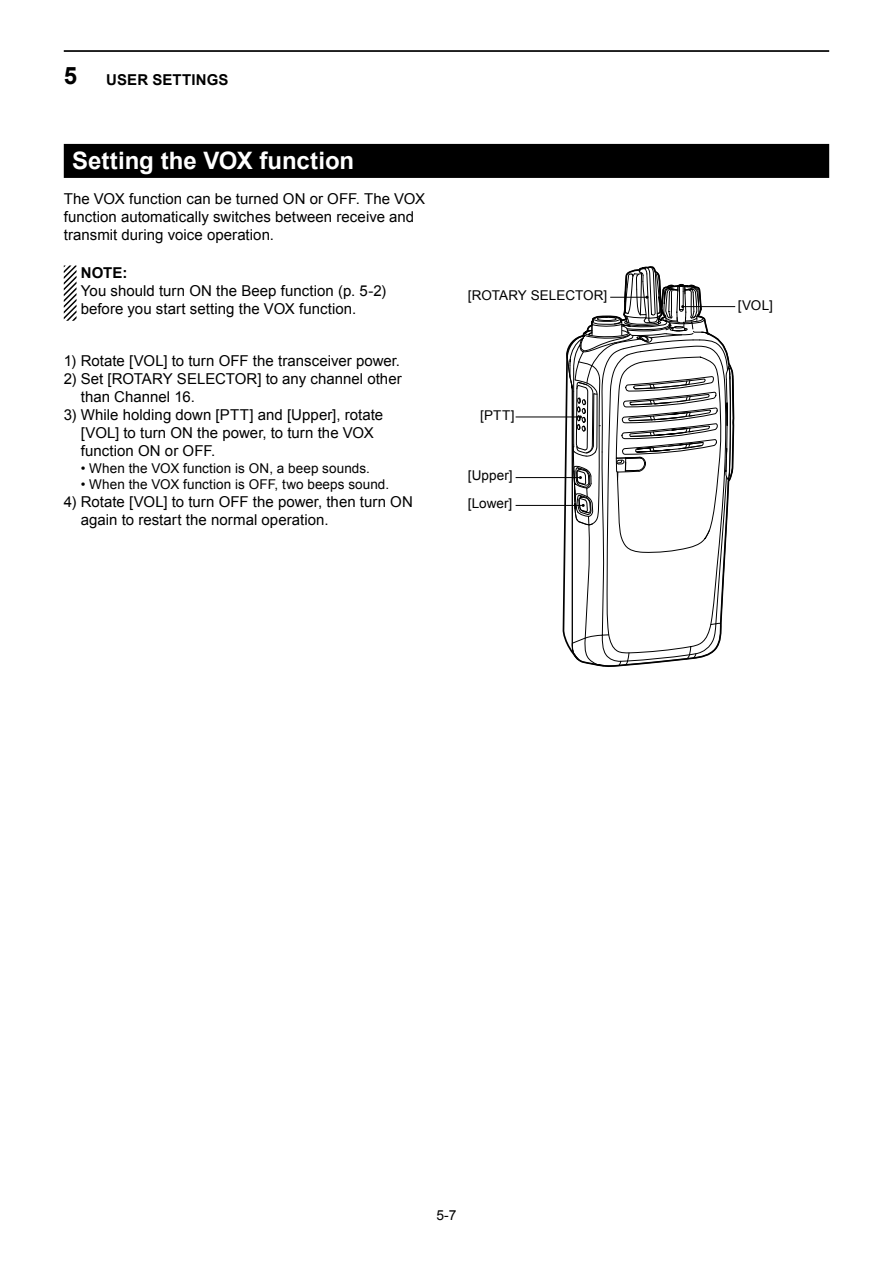
<style>
.page{position:relative;width:893px;height:1263px;background:#fff}
.page>*{position:absolute;margin:0;border:0;box-sizing:border-box;transform-origin:0 0}
.t1{font:700 24px "Arial";color:#fff}
.t2{font:15px/18px "Arial";letter-spacing:.005em;color:#000}
.t3{font:700 15px "Arial";letter-spacing:.005em;color:#000}
.t4{font:13.8px "Arial";color:#000}
.t5{font:13.5px "Arial";letter-spacing:.005em;color:#000}
.s1{font-size:24px}
</style>
<div class="page">
<hr style="left:64px;top:50px;width:765px;height:2px;background:#000">
<div style="left:64px;top:144px;width:765px;height:34px;background:#000"></div>
<svg style="left:64px;top:265px;width:13px;height:56px"></svg>
<hr style="left:516px;top:477px;width:64px;height:1px;background:#000">
<hr style="left:516px;top:417px;width:64px;height:1px;background:#000">
<hr style="left:516px;top:505px;width:67px;height:1px;background:#000">
<hr style="left:683px;top:306px;width:52px;height:1px;background:#000">
<svg style="left:562px;top:266px;width:172px;height:400px"></svg>
<p class="t3" style="left:64px;top:70px;width:166px"><span class="s1">5</span> USER SETTINGS</p>
<h1 class="t1" style="left:72px;top:145px;width:283px">Setting the VOX function</h1>
<p class="t2" style="left:64px;top:190px;width:363px">The VOX function can be turned ON or OFF. The VOX function automatically switches between receive and transmit during voice operation.</p>
<p class="t3" style="left:81px;top:262px;width:48px">NOTE:</p>
<p class="t2" style="left:81px;top:281px;width:307px">You should turn ON the Beep function (p. 5-2) before you start setting the VOX function.</p>
<p class="t5" style="left:468px;top:286px;width:141px">[ROTARY SELECTOR]</p>
<p class="t2" style="left:64px;top:352px;width:338px">1) Rotate [VOL] to turn OFF the transceiver power.</p>
<p class="t2" style="left:81px;top:370px;width:322px;text-indent:-17px">2) Set [ROTARY SELECTOR] to any channel other than Channel 16.</p>
<p class="t2" style="left:81px;top:406px;width:304px;text-indent:-17px">3) While holding down [PTT] and [Upper], rotate [VOL] to turn ON the power, to turn the VOX function ON or OFF.</p>
<p class="t5" style="left:81px;top:459px;width:291px">• When the VOX function is ON, a beep sounds.</p>
<p class="t5" style="left:81px;top:476px;width:310px">• When the VOX function is OFF, two beeps sound.</p>
<p class="t2" style="left:81px;top:493px;width:334px;text-indent:-17px">4) Rotate [VOL] to turn OFF the power, then turn ON again to restart the normal operation.</p>
<p class="t5" style="left:480px;top:406px;width:36px">[PTT]</p>
<p class="t5" style="left:468px;top:467px;width:46px">[Upper]</p>
<p class="t5" style="left:468px;top:494px;width:46px">[Lower]</p>
<p class="t5" style="left:738px;top:297px;width:36px">[VOL]</p>
<p class="t4" style="left:436px;top:1206px;width:21px">5-7</p>
</div>
